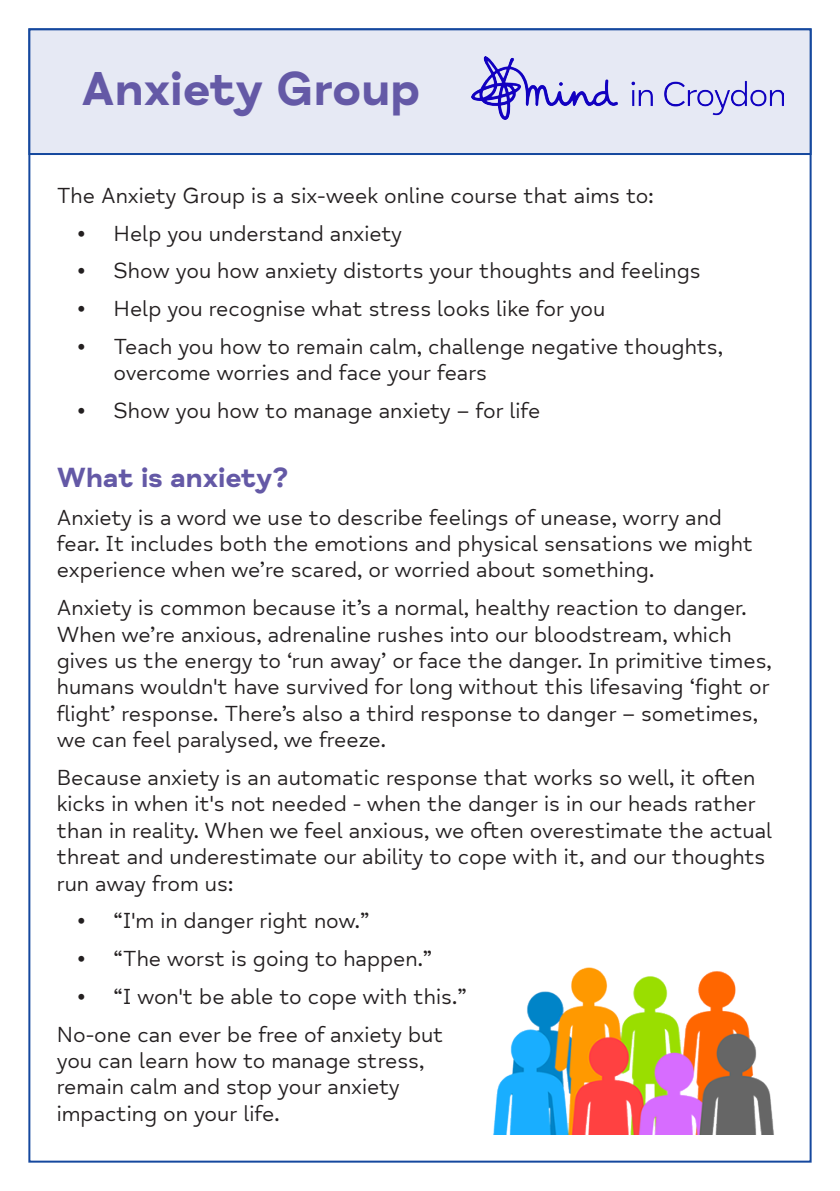
<style>
.page{position:relative;width:840px;height:1191px;background:#fff}
.page>*{position:absolute;margin:0;border:0;box-sizing:border-box;transform-origin:0 0}
.t1{font:700 48px "Mind Meridian";color:#6459a6}
.t2{font:700 28px "Mind Meridian";color:#6459a6}
.t3{font:22px/26.4px "Mind Meridian";color:#231f20}
</style>
<div class="page">
<div style="left:28px;top:28px;width:783px;height:127px;background:#e6e9f4;border:2px solid #15489e"></div>
<img style="left:471px;top:57px;width:311px;height:63px">
<img style="left:493px;top:967px;width:281px;height:167px">
<h1 class="t1" style="left:81px;top:60px;width:340px">Anxiety Group</h1>
<p class="t3" style="left:57px;top:183px;width:598px">The Anxiety Group is a six-week online course that aims to:</p>
<p class="t3" style="left:77px;top:220px;width:326px">• Help you understand anxiety</p>
<p class="t3" style="left:77px;top:258px;width:624px">• Show you how anxiety distorts your thoughts and feelings</p>
<p class="t3" style="left:77px;top:296px;width:529px">• Help you recognise what stress looks like for you</p>
<p class="t3" style="left:113px;top:333px;width:611px;text-indent:-36px">• Teach you how to remain calm, challenge negative thoughts, overcome worries and face your fears</p>
<p class="t3" style="left:77px;top:398px;width:464px">• Show you how to manage anxiety – for life</p>
<p class="t2" style="left:57px;top:461px;width:233px">What is anxiety?</p>
<p class="t3" style="left:57px;top:504px;width:697px">Anxiety is a word we use to describe feelings of unease, worry and fear. It includes both the emotions and physical sensations we might experience when we’re scared, or worried about something.</p>
<p class="t3" style="left:57px;top:595px;width:716px">Anxiety is common because it’s a normal, healthy reaction to danger.<br>When we’re anxious, adrenaline rushes into our bloodstream, which gives us the energy to ‘run away’ or face the danger. In primitive times, humans wouldn't have survived for long without this lifesaving ‘fight or flight’ response. There’s also a third response to danger – sometimes, we can feel paralysed, we freeze.</p>
<p class="t3" style="left:57px;top:765px;width:716px">Because anxiety is an automatic response that works so well, it often kicks in when it's not needed - when the danger is in our heads rather than in reality. When we feel anxious, we often overestimate the actual threat and underestimate our ability to cope with it, and our thoughts run away from us:</p>
<p class="t3" style="left:77px;top:908px;width:293px">• “I'm in danger right now.”</p>
<p class="t3" style="left:77px;top:946px;width:356px">• “The worst is going to happen.”</p>
<p class="t3" style="left:57px;top:978px;width:411px;line-height:37.8px;text-indent:21px">• “I won't be able to cope with this.”<br>No-one can ever be free of anxiety but</p>
<p class="t3" style="left:57px;top:1048px;width:369px">you can learn how to manage stress, remain calm and stop your anxiety impacting on your life.</p>
</div>
